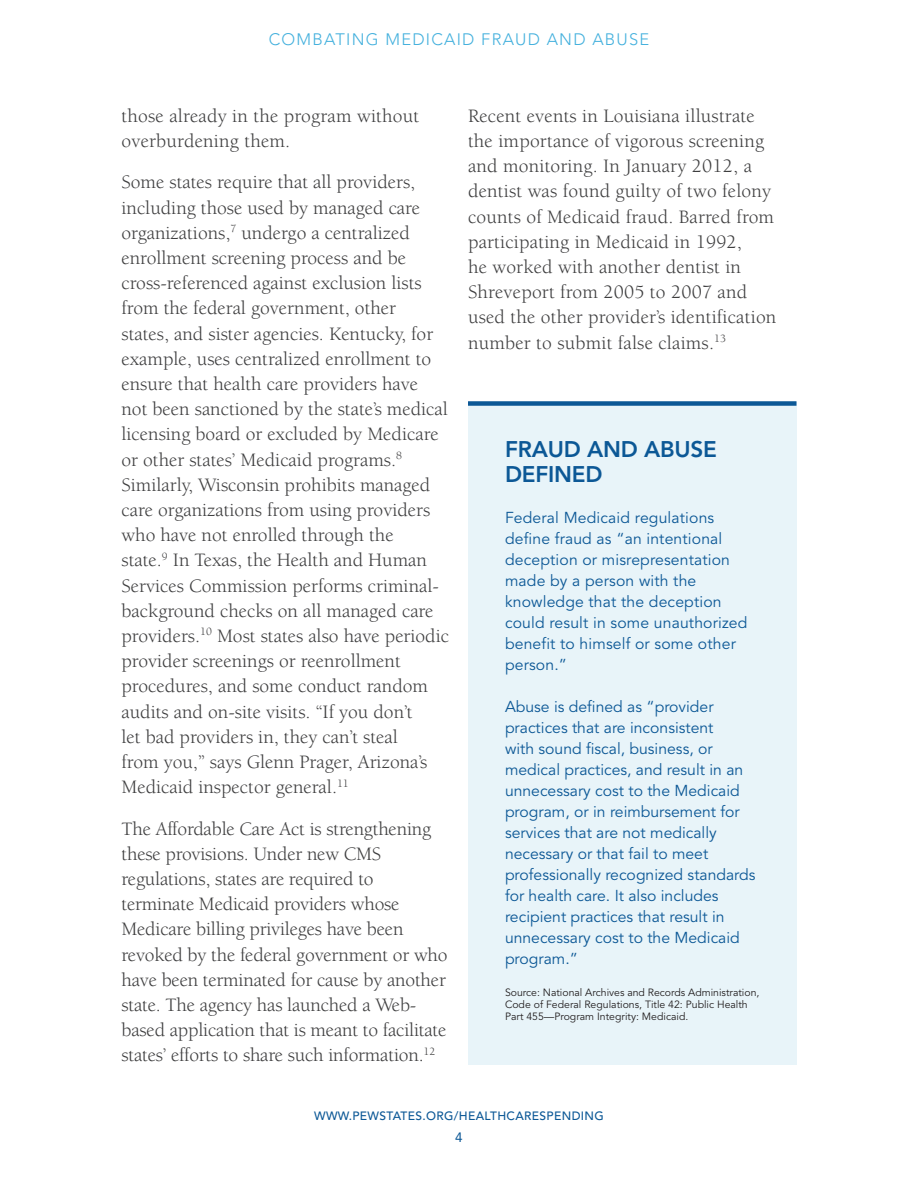
<style>
.page{position:relative;width:918px;height:1188px;background:#fff}
.page>*{position:absolute;margin:0;border:0;box-sizing:border-box;transform-origin:0 0}
.SIDEBAR_H1{font:800 22.5px/25.5px "Avenir LT Std";letter-spacing:-.01em;color:#0c5896}
.BODY_text{font:19.5px/25.2px "Berkeley Std";color:#3e3e3f}
.SECTION_header{font:300 16.5px "Avenir LT Std";letter-spacing:.075em;color:#43b0dd}
.SIDEBAR_text{font:15.75px/21px "Avenir LT Std";color:#0c5896}
.t1{font:13.5px "Avenir LT Std";color:#0c5896}
.t2{font:500 12px "Avenir LT Std";letter-spacing:.03em;color:#0c5896}
.SIDEBAR_text-2{font:10.5px/12px "Avenir LT Std";color:#231f20}
</style>
<div class="page">
<div style="left:468px;top:402px;width:328px;height:663px;background:#e8f4f9"></div>
<div style="left:468px;top:401px;width:328px;height:5px;background:#0c5896"></div>
<p class="SECTION_header" style="left:269px;top:30px;width:382px">COMBATING MEDICAID FRAUD AND ABUSE</p>
<p class="BODY_text" style="left:122px;top:103px;width:299px">those already in the program without overburdening them.</p>
<p class="BODY_text" style="left:122px;top:170px;width:329px">Some states require that all providers, including those used by managed care organizations,<sup>7</sup> undergo a centralized enrollment screening process and be cross-referenced against exclusion lists from the federal government, other<br>states, and sister agencies. Kentucky, for example, uses centralized enrollment to ensure that health care providers have<br>not been sanctioned by the state’s medical licensing board or excluded by Medicare or other states’ Medicaid programs.<sup>8<br></sup>Similarly, Wisconsin prohibits managed care organizations from using providers who have not enrolled through the<br>state.<sup>9</sup> In Texas, the Health and Human Services Commission performs criminal&shy;background checks on all managed care providers.<sup>10</sup> Most states also have periodic provider screenings or reenrollment procedures, and some conduct random audits and on-site visits. “If you don’t<br>let bad providers in, they can’t steal<br>from you,” says Glenn Prager, Arizona’s Medicaid inspector general.<sup>11</sup></p>
<p class="BODY_text" style="left:122px;top:816px;width:328px">The Affordable Care Act is strengthening these provisions. Under new CMS regulations, states are required to terminate Medicaid providers whose Medicare billing privileges have been revoked by the federal government or who have been terminated for cause by another state. The agency has launched a Web&shy;based application that is meant to facilitate states’ efforts to share such information.<sup>12</sup></p>
<p class="BODY_text" style="left:468px;top:103px;width:310px">Recent events in Louisiana illustrate the importance of vigorous screening and monitoring. In January 2012, a dentist was found guilty of two felony counts of Medicaid fraud. Barred from participating in Medicaid in 1992,<br>he worked with another dentist in Shreveport from 2005 to 2007 and used the other provider’s identification number to submit false claims.<sup>13</sup></p>
<p class="SIDEBAR_H1" style="left:505px;top:436px;width:213px">FRAUD AND ABUSE<br>DEFINED</p>
<p class="SIDEBAR_text" style="left:505px;top:508px;width:244px">Federal Medicaid regulations define fraud as “an intentional deception or misrepresentation made by a person with the knowledge that the deception could result in some unauthorized benefit to himself or some other person.”</p>
<p class="SIDEBAR_text" style="left:505px;top:696px;width:252px">Abuse is defined as “provider practices that are inconsistent<br>with sound fiscal, business, or medical practices, and result in an unnecessary cost to the Medicaid program, or in reimbursement for services that are not medically necessary or that fail to meet professionally recognized standards for health care. It also includes recipient practices that result in unnecessary cost to the Medicaid program.”</p>
<p class="SIDEBAR_text-2" style="left:505px;top:986px;width:256px">Source: National Archives and Records Administration,<br>Code of Federal Regulations, Title 42: Public Health<br>Part 455—Program Integrity: Medicaid.</p>
<p class="t2" style="left:314px;top:1109px;width:291px">WWW.PEWSTATES.ORG/HEALTHCARESPENDING</p>
<p class="t1" style="left:455px;top:1130px;width:9px">4</p>
</div>
